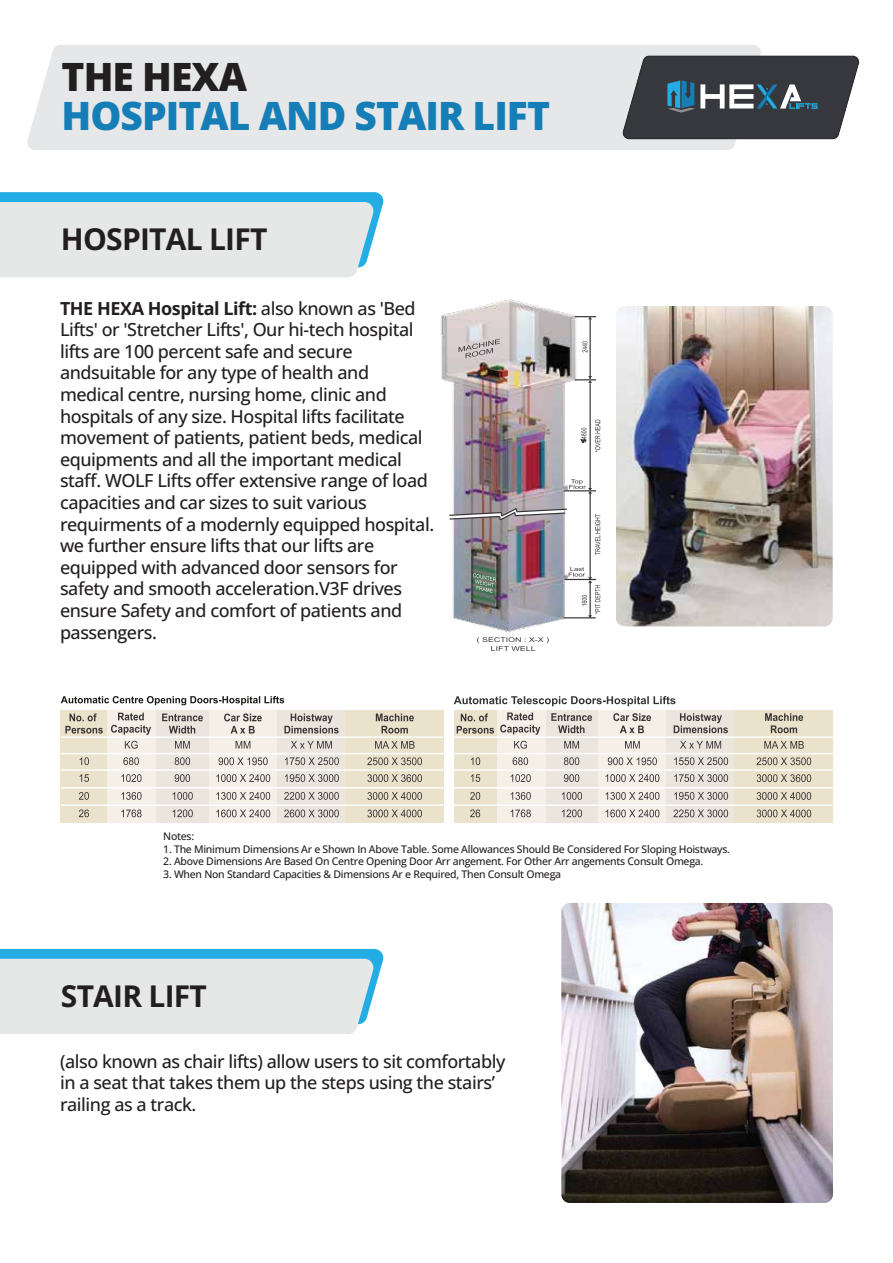
<style>
.page{position:relative;width:893px;height:1263px;background:#fff}
.page>*{position:absolute;margin:0;border:0;box-sizing:border-box;transform-origin:0 0}
.t1{font:800 39px "Open Sans";letter-spacing:-.025em;color:#167eb7}
.t2{font:800 39px "Open Sans";letter-spacing:-.025em;color:#231f20}
.t3{font:700 30px "Open Sans";letter-spacing:-.025em;color:#231f20}
.t4{font:500 18px/21.6px "Open Sans";letter-spacing:-.025em;color:#231f20}
.t5{font:500 10.5px "Open Sans";letter-spacing:-.025em;color:#231f20}
.s1{font-weight:700}
</style>
<div class="page">
<div style="left:27px;top:45px;width:735px;height:105px;background:#e6e7e8"></div>
<svg style="left:622px;top:56px;width:237px;height:83px;background:#4f555c"></svg>
<svg style="left:0;top:192px;width:384px;height:85px;background:#cddfe7"></svg>
<svg style="left:454px;top:696px;width:221px;height:10px"></svg>
<div style="left:598px;top:710px;width:68px;height:112px;background:#f4efe7"></div>
<div style="left:666px;top:710px;width:68px;height:112px;background:#ebe6dd"></div>
<div style="left:734px;top:710px;width:99px;height:112px;background:#eae2cb"></div>
<div style="left:545px;top:710px;width:53px;height:112px;background:#ebe6dd"></div>
<div style="left:496px;top:710px;width:49px;height:112px;background:#f4efe7"></div>
<div style="left:454px;top:710px;width:42px;height:112px;background:#eae2cb"></div>
<svg style="left:500px;top:712px;width:40px;height:23px"></svg>
<svg style="left:551px;top:713px;width:41px;height:20px"></svg>
<svg style="left:613px;top:713px;width:38px;height:20px"></svg>
<svg style="left:674px;top:713px;width:54px;height:20px"></svg>
<svg style="left:471px;top:774px;width:9px;height:8px"></svg>
<svg style="left:470px;top:792px;width:10px;height:8px"></svg>
<svg style="left:470px;top:809px;width:10px;height:8px"></svg>
<svg style="left:471px;top:757px;width:9px;height:8px"></svg>
<svg style="left:511px;top:774px;width:20px;height:8px"></svg>
<svg style="left:511px;top:792px;width:20px;height:8px"></svg>
<svg style="left:511px;top:809px;width:20px;height:8px"></svg>
<svg style="left:514px;top:741px;width:13px;height:8px"></svg>
<svg style="left:513px;top:757px;width:15px;height:8px"></svg>
<svg style="left:564px;top:774px;width:15px;height:8px"></svg>
<svg style="left:562px;top:792px;width:20px;height:8px"></svg>
<svg style="left:562px;top:809px;width:20px;height:8px"></svg>
<svg style="left:564px;top:741px;width:15px;height:8px"></svg>
<svg style="left:564px;top:757px;width:15px;height:8px"></svg>
<svg style="left:765px;top:713px;width:38px;height:20px"></svg>
<svg style="left:757px;top:774px;width:54px;height:8px"></svg>
<svg style="left:757px;top:792px;width:54px;height:8px"></svg>
<svg style="left:757px;top:809px;width:54px;height:8px"></svg>
<svg style="left:764px;top:741px;width:40px;height:8px"></svg>
<svg style="left:756px;top:757px;width:55px;height:8px"></svg>
<svg style="left:606px;top:774px;width:53px;height:8px"></svg>
<svg style="left:606px;top:792px;width:53px;height:8px"></svg>
<svg style="left:606px;top:809px;width:53px;height:8px"></svg>
<svg style="left:625px;top:741px;width:15px;height:8px"></svg>
<svg style="left:608px;top:757px;width:49px;height:8px"></svg>
<hr style="left:454px;top:736px;width:379px;height:2px;background:#fff">
<hr style="left:454px;top:753px;width:379px;height:1px;background:#fff">
<hr style="left:454px;top:769px;width:379px;height:2px;background:#fff">
<hr style="left:454px;top:787px;width:379px;height:1px;background:#fff">
<hr style="left:454px;top:804px;width:379px;height:2px;background:#fff">
<svg style="left:680px;top:741px;width:41px;height:8px"></svg>
<svg style="left:674px;top:757px;width:54px;height:8px"></svg>
<svg style="left:674px;top:774px;width:54px;height:8px"></svg>
<svg style="left:674px;top:792px;width:54px;height:8px"></svg>
<svg style="left:673px;top:809px;width:55px;height:8px"></svg>
<div style="left:208px;top:710px;width:69px;height:112px;background:#f4efe7"></div>
<div style="left:277px;top:710px;width:68px;height:112px;background:#ebe6dd"></div>
<div style="left:345px;top:710px;width:99px;height:112px;background:#eae2cb"></div>
<div style="left:156px;top:710px;width:52px;height:112px;background:#ebe6dd"></div>
<div style="left:107px;top:710px;width:49px;height:112px;background:#f4efe7"></div>
<div style="left:61px;top:710px;width:46px;height:112px;background:#eae2cb"></div>
<svg style="left:65px;top:713px;width:38px;height:21px"></svg>
<svg style="left:111px;top:713px;width:40px;height:22px"></svg>
<svg style="left:162px;top:713px;width:41px;height:20px"></svg>
<svg style="left:224px;top:713px;width:38px;height:20px"></svg>
<svg style="left:284px;top:713px;width:55px;height:20px"></svg>
<svg style="left:80px;top:774px;width:9px;height:8px"></svg>
<svg style="left:79px;top:792px;width:10px;height:8px"></svg>
<svg style="left:79px;top:809px;width:10px;height:8px"></svg>
<svg style="left:80px;top:757px;width:9px;height:8px"></svg>
<svg style="left:121px;top:774px;width:21px;height:8px"></svg>
<svg style="left:121px;top:792px;width:21px;height:8px"></svg>
<svg style="left:121px;top:809px;width:21px;height:8px"></svg>
<svg style="left:125px;top:741px;width:13px;height:8px"></svg>
<svg style="left:123px;top:757px;width:16px;height:8px"></svg>
<svg style="left:175px;top:774px;width:15px;height:8px"></svg>
<svg style="left:173px;top:792px;width:20px;height:8px"></svg>
<svg style="left:173px;top:809px;width:20px;height:8px"></svg>
<svg style="left:175px;top:741px;width:15px;height:8px"></svg>
<svg style="left:175px;top:757px;width:15px;height:8px"></svg>
<svg style="left:376px;top:713px;width:38px;height:20px"></svg>
<svg style="left:367px;top:774px;width:55px;height:8px"></svg>
<svg style="left:367px;top:792px;width:55px;height:8px"></svg>
<svg style="left:367px;top:809px;width:55px;height:8px"></svg>
<svg style="left:375px;top:741px;width:40px;height:8px"></svg>
<svg style="left:367px;top:757px;width:55px;height:8px"></svg>
<svg style="left:216px;top:774px;width:54px;height:8px"></svg>
<svg style="left:216px;top:792px;width:54px;height:8px"></svg>
<svg style="left:216px;top:809px;width:54px;height:8px"></svg>
<svg style="left:236px;top:741px;width:14px;height:8px"></svg>
<svg style="left:219px;top:757px;width:49px;height:8px"></svg>
<hr style="left:61px;top:736px;width:383px;height:2px;background:#fff">
<hr style="left:61px;top:753px;width:383px;height:1px;background:#fff">
<hr style="left:61px;top:769px;width:383px;height:2px;background:#fff">
<hr style="left:61px;top:787px;width:383px;height:1px;background:#fff">
<hr style="left:61px;top:804px;width:383px;height:2px;background:#fff">
<svg style="left:291px;top:741px;width:41px;height:8px"></svg>
<svg style="left:285px;top:757px;width:54px;height:8px"></svg>
<svg style="left:285px;top:774px;width:54px;height:8px"></svg>
<svg style="left:284px;top:792px;width:55px;height:8px"></svg>
<svg style="left:284px;top:809px;width:55px;height:8px"></svg>
<svg style="left:457px;top:713px;width:37px;height:21px"></svg>
<svg style="left:61px;top:696px;width:223px;height:9px"></svg>
<svg style="left:0;top:949px;width:384px;height:85px;background:#cddfe7"></svg>
<svg style="left:477px;top:637px;width:72px;height:14px"></svg>
<img style="left:441px;top:299px;width:142px;height:333px">
<svg style="left:448px;top:507px;width:120px;height:14px"></svg>
<svg style="left:473px;top:573px;width:23px;height:20px"></svg>
<hr style="left:564px;top:617px;width:32px;height:1px;background:#383436">
<svg style="left:595px;top:514px;width:5px;height:41px"></svg>
<hr style="left:564px;top:579px;width:32px;height:1px;background:#383436">
<hr style="left:590px;top:493px;width:1px;height:85px;background:#383436">
<svg style="left:595px;top:420px;width:5px;height:32px"></svg>
<svg style="left:579px;top:428px;width:8px;height:16px"></svg>
<svg style="left:575px;top:316px;width:21px;height:3px"></svg>
<hr style="left:590px;top:319px;width:1px;height:60px;background:#383436">
<hr style="left:564px;top:490px;width:32px;height:1px;background:#383436">
<svg style="left:569px;top:479px;width:23px;height:15px"></svg>
<svg style="left:575px;top:376px;width:21px;height:7px"></svg>
<hr style="left:590px;top:383px;width:1px;height:106px;background:#383436">
<svg style="left:582px;top:341px;width:5px;height:11px"></svg>
<svg style="left:459px;top:339px;width:41px;height:19px"></svg>
<svg style="left:569px;top:567px;width:31px;height:51px"></svg>
<img style="left:616px;top:306px;width:217px;height:320px">
<img style="left:561px;top:903px;width:272px;height:300px">
<h1 class="t2" style="left:62px;top:48px;width:187px">THE HEXA</h1>
<h1 class="t1" style="left:62px;top:87px;width:490px">HOSPITAL AND STAIR LIFT</h1>
<h2 class="t3" style="left:61px;top:218px;width:208px">HOSPITAL LIFT</h2>
<p class="t4" style="left:60px;top:297px;width:376px"><span class="s1">THE HEXA Hospital Lift:</span> also known as 'Bed Lifts' or 'Stretcher Lifts', Our hi-tech hospital lifts are 100 percent safe and secure andsuitable for any type of health and medical centre, nursing home, clinic and hospitals of any size. Hospital lifts facilitate movement of patients, patient beds, medical equipments and all the important medical staff. WOLF Lifts offer extensive range of load capacities and car sizes to suit various requirments of a modernly equipped hospital. we further ensure lifts that our lifts are equipped with advanced door sensors for safety and smooth acceleration.V3F drives ensure Safety and comfort of patients and passengers.</p>
<p class="t5" style="left:163px;top:829px;width:32px">Notes:</p>
<p class="t5" style="left:163px;top:841px;width:568px">1. The Minimum Dimensions Ar e Shown In Above Table. Some Allowances Should Be Considered For Sloping Hoistways.</p>
<p class="t5" style="left:163px;top:854px;width:542px">2. Above Dimensions Are Based On Centre Opening Door Arr angement. For Other Arr angements Consult Omega.</p>
<p class="t5" style="left:163px;top:867px;width:399px">3. When Non Standard Capacities &amp; Dimensions Ar e Required, Then Consult Omega</p>
<h2 class="t3" style="left:61px;top:975px;width:148px">STAIR LIFT</h2>
<p class="t4" style="left:60px;top:1050px;width:447px">(also known as chair lifts) allow users to sit comfortably in a seat that takes them up the steps using the stairs’ railing as a track.</p>
</div>
